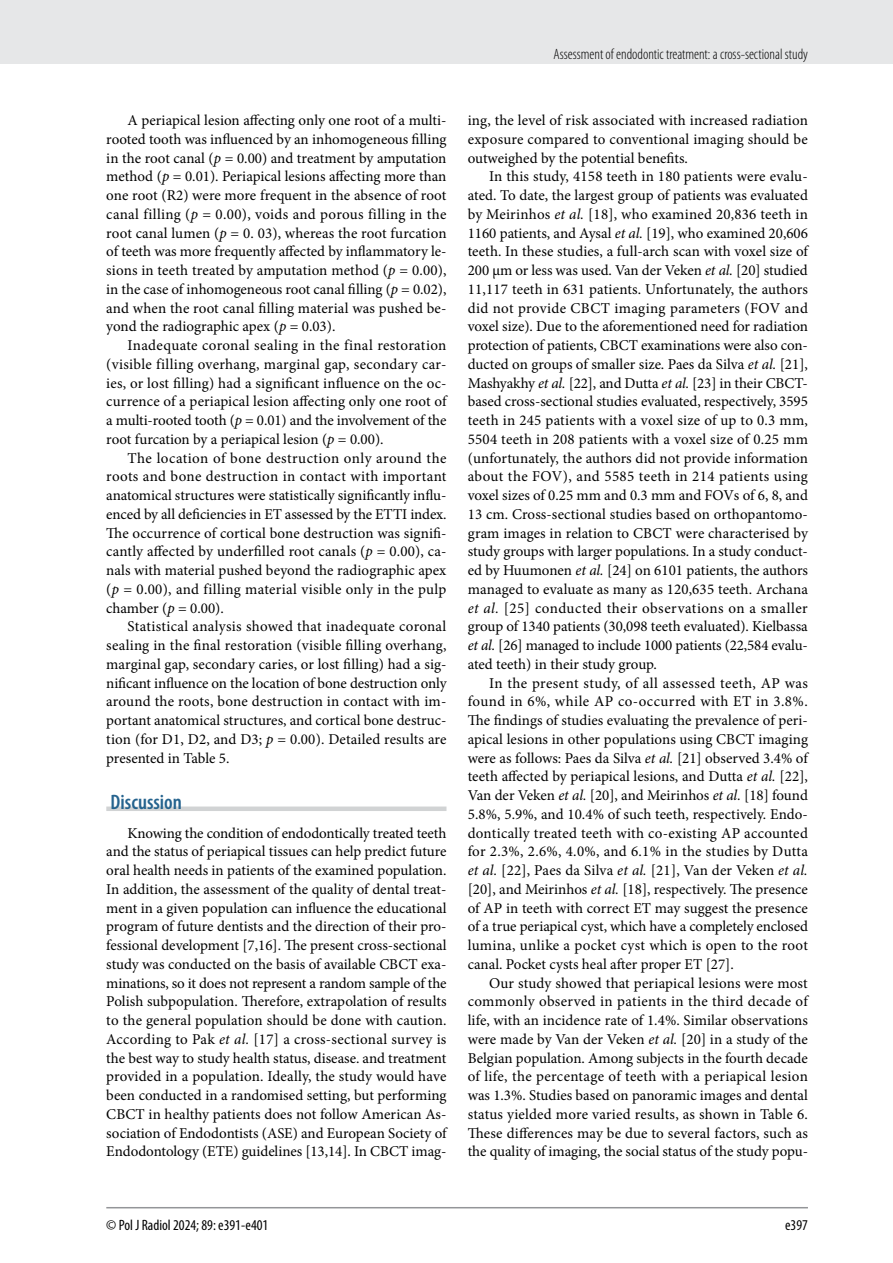
<style>
.page{position:relative;width:893px;height:1263px;background:#fff}
.page>*{position:absolute;margin:0;border:0;box-sizing:border-box;transform-origin:0 0}
.t1{font:600 condensed 21px "Myriad Pro";color:#25638e}
.t2{font:15px/18.8px "Minion Pro";color:#000;text-align:justify}
.t3{font:300 condensed 15px "Myriad Pro";color:#000}
.t4{font:condensed 15px "Myriad Pro";color:#000}
.s1{font-style:italic}
</style>
<div class="page">
<div style="left:0;top:0;width:893px;height:64px;background:#e6e7e8"></div>
<hr style="left:106px;top:1207px;width:702px;height:1px;background:#939598">
<div style="left:106px;top:806px;width:340px;height:5px;background:#d1d3d4"></div>
<p class="t3" style="left:554px;top:45px;width:256px">Assessment of endodontic treatment: a cross-sectional study</p>
<p class="t2" style="left:106px;top:111px;width:342px;text-indent:21px">A periapical lesion affecting only one root of a multi&shy;rooted tooth was influenced by an inhomogeneous filling in the root canal (<span class="s1">p</span> = 0.00) and treatment by amputation method (<span class="s1">p</span> = 0.01). Periapical lesions affecting more than one root (R2) were more frequent in the absence of root canal filling (<span class="s1">p</span> = 0.00), voids and porous filling in the root canal lumen (<span class="s1">p</span> = 0. 03), whereas the root furcation of teeth was more frequently affected by inflammatory le&shy;sions in teeth treated by amputation method (<span class="s1">p</span> = 0.00), in the case of inhomogeneous root canal filling (<span class="s1">p</span> = 0.02), and when the root canal filling material was pushed be&shy;yond the radiographic apex (<span class="s1">p</span> = 0.03).</p>
<p class="t2" style="left:106px;top:336px;width:342px;text-indent:21px">Inadequate coronal sealing in the final restoration (visible filling overhang, marginal gap, secondary car&shy;ies, or lost filling) had a significant influence on the oc&shy;currence of a periapical lesion affecting only one root of a multi-rooted tooth (<span class="s1">p</span> = 0.01) and the involvement of the root furcation by a periapical lesion (<span class="s1">p</span> = 0.00).</p>
<p class="t2" style="left:106px;top:448px;width:342px;text-indent:21px">The location of bone destruction only around the roots and bone destruction in contact with important anatomical structures were statistically significantly influ&shy;enced by all deficiencies in ET assessed by the ETTI index.<br>The occurrence of cortical bone destruction was signifi&shy;cantly affected by underfilled root canals (<span class="s1">p</span> = 0.00), ca&shy;nals with material pushed beyond the radiographic apex (<span class="s1">p</span> = 0.00), and filling material visible only in the pulp chamber (<span class="s1">p</span> = 0.00).</p>
<p class="t2" style="left:106px;top:617px;width:342px;text-indent:21px">Statistical analysis showed that inadequate coronal sealing in the final restoration (visible filling overhang, marginal gap, secondary caries, or lost filling) had a sig&shy;nificant influence on the location of bone destruction only around the roots, bone destruction in contact with im&shy;portant anatomical structures, and cortical bone destruc&shy;tion (for D1, D2, and D3; <span class="s1">p</span> = 0.00). Detailed results are presented in Table 5.</p>
<h1 class="t1" style="left:111px;top:789px;width:73px">Discussion</h1>
<p class="t2" style="left:106px;top:823px;width:342px;text-align:left;text-indent:21px">Knowing the condition of endodontically treated teeth and the status of periapical tissues can help predict future oral health needs in patients of the examined population.<br>In addition, the assessment of the quality of dental treat&shy;ment in a given population can influence the educational program of future dentists and the direction of their pro&shy;fessional development [7,16]. The present cross-sectional study was conducted on the basis of available CBCT exa&shy;minations, so it does not represent a random sample of the Polish subpopulation. Therefore, extrapolation of results to the general population should be done with caution.<br>According to Pak <span class="s1">et al.</span> [17] a cross-sectional survey is the best way to study health status, disease. and treatment provided in a population. Ideally, the study would have been conducted in a randomised setting, but performing CBCT in healthy patients does not follow American As&shy;sociation of Endodontists (ASE) and European Society of Endodontology (ETE) guidelines [13,14]. In CBCT imag-</p>
<p class="t2" style="left:468px;top:111px;width:342px">ing, the level of risk associated with increased radiation exposure compared to conventional imaging should be outweighed by the potential benefits.</p>
<p class="t2" style="left:468px;top:167px;width:342px;text-indent:21px">In this study, 4158 teeth in 180 patients were evalu&shy;ated. To date, the largest group of patients was evaluated by Meirinhos <span class="s1">et al.</span> [18], who examined 20,836 teeth in 1160 patients, and Aysal <span class="s1">et al.</span> [19], who examined 20,606 teeth. In these studies, a full-arch scan with voxel size of 200 μm or less was used. Van der Veken <span class="s1">et al.</span> [20] studied 11,117 teeth in 631 patients. Unfortunately, the authors did not provide CBCT imaging parameters (FOV and voxel size). Due to the aforementioned need for radiation protection of patients, CBCT examinations were also con&shy;ducted on groups of smaller size. Paes da Silva <span class="s1">et al.</span> [21], Mashyakhy <span class="s1">et al.</span> [22], and Dutta <span class="s1">et al.</span> [23] in their CBCT&shy;based cross-sectional studies evaluated, respectively, 3595 teeth in 245 patients with a voxel size of up to 0.3 mm, 5504 teeth in 208 patients with a voxel size of 0.25 mm (unfortunately, the authors did not provide information about the FOV), and 5585 teeth in 214 patients using voxel sizes of 0.25 mm and 0.3 mm and FOVs of 6, 8, and 13 cm. Cross-sectional studies based on orthopantomo&shy;gram images in relation to CBCT were characterised by study groups with larger populations. In a study conduct&shy;ed by Huumonen <span class="s1">et al.</span> [24] on 6101 patients, the authors managed to evaluate as many as 120,635 teeth. Archana <span class="s1">et al.</span> [25] conducted their observations on a smaller group of 1340 patients (30,098 teeth evaluated). Kielbassa <span class="s1">et al.</span> [26] managed to include 1000 patients (22,584 evalu&shy;ated teeth) in their study group.</p>
<p class="t2" style="left:468px;top:673px;width:342px;text-align:left;text-indent:21px">In the present study, of all assessed teeth, AP was found in 6%, while AP co-occurred with ET in 3.8%.<br>The findings of studies evaluating the prevalence of peri&shy;apical lesions in other populations using CBCT imaging were as follows: Paes da Silva <span class="s1">et al.</span> [21] observed 3.4% of teeth affected by periapical lesions, and Dutta <span class="s1">et al.</span> [22], Van der Veken <span class="s1">et al.</span> [20], and Meirinhos <span class="s1">et al.</span> [18] found 5.8%, 5.9%, and 10.4% of such teeth, respectively. Endo&shy;dontically treated teeth with co-existing AP accounted for 2.3%, 2.6%, 4.0%, and 6.1% in the studies by Dutta <span class="s1">et al.</span> [22], Paes da Silva <span class="s1">et al.</span> [21], Van der Veken <span class="s1">et al. </span>[20], and Meirinhos <span class="s1">et al.</span> [18], respectively. The presence of AP in teeth with correct ET may suggest the presence of a true periapical cyst, which have a completely enclosed lumina, unlike a pocket cyst which is open to the root canal. Pocket cysts heal after proper ET [27].</p>
<p class="t2" style="left:468px;top:973px;width:342px;text-indent:21px">Our study showed that periapical lesions were most commonly observed in patients in the third decade of life, with an incidence rate of 1.4%. Similar observations were made by Van der Veken <span class="s1">et al.</span> [20] in a study of the Belgian population. Among subjects in the fourth decade of life, the percentage of teeth with a periapical lesion was 1.3%. Studies based on panoramic images and dental status yielded more varied results, as shown in Table 6.<br>These differences may be due to several factors, such as the quality of imaging, the social status of the study popu-</p>
<p class="t4" style="left:106px;top:1216px;width:164px">© Pol J Radiol 2024; 89: e391-e401</p>
<p class="t4" style="left:785px;top:1216px;width:24px">e397</p>
</div>
